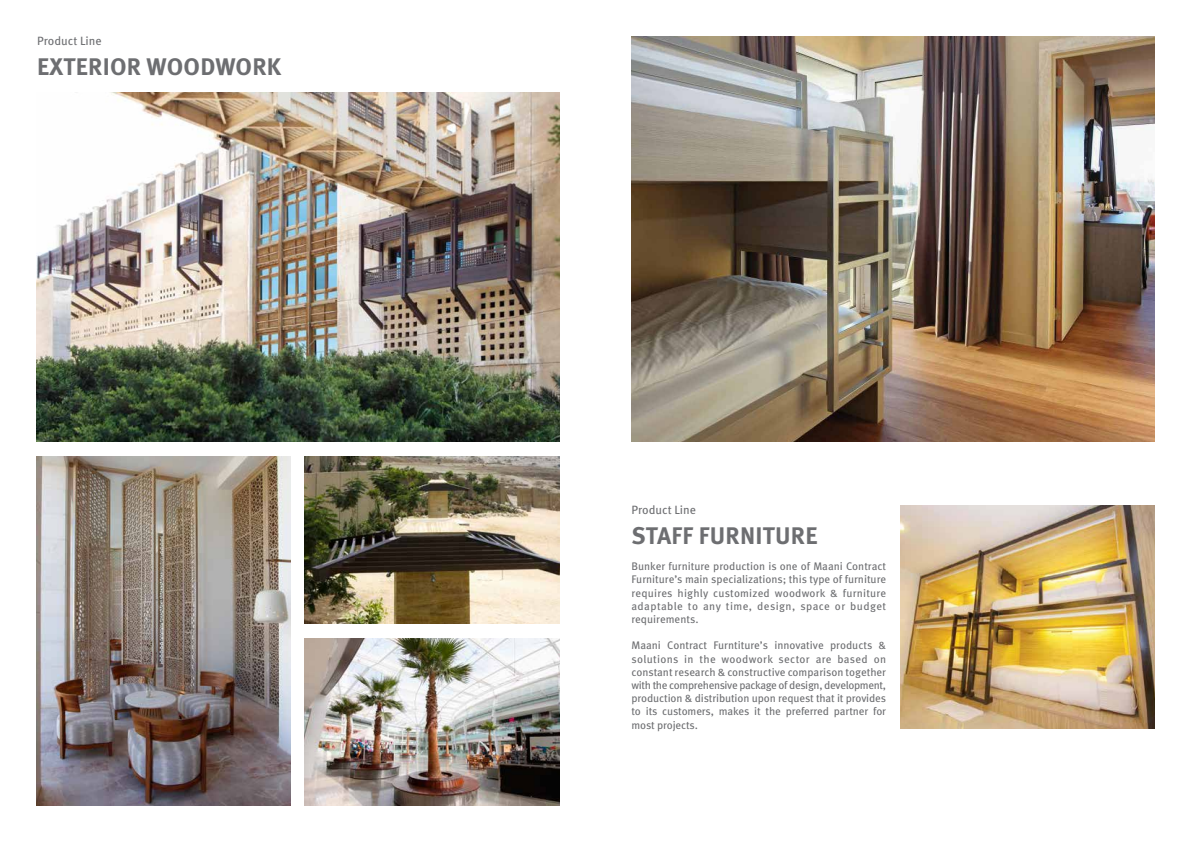
<style>
.page{position:relative;width:1191px;height:842px;background:#fff}
.page>*{position:absolute;margin:0;border:0;box-sizing:border-box;transform-origin:0 0}
.t1{font:700 24px "Meta OT";letter-spacing:.01em;color:#6d6e71}
.t2{font:12px "Meta OT";color:#6d6e71}
.t3{font:11px/13.2px "Meta OT";letter-spacing:-.005em;color:#6d6e71;text-align:justify}
</style>
<div class="page">
<img style="left:36px;top:92px;width:523px;height:350px">
<img style="left:36px;top:456px;width:255px;height:350px">
<img style="left:305px;top:638px;width:254px;height:168px">
<img style="left:305px;top:456px;width:254px;height:168px">
<img style="left:631px;top:36px;width:524px;height:406px">
<img style="left:900px;top:505px;width:255px;height:224px">
<p class="t2" style="left:37px;top:33px;width:66px">Product Line</p>
<h1 class="t1" style="left:37px;top:51px;width:245px">EXTERIOR WOODWORK</h1>
<p class="t2" style="left:631px;top:503px;width:66px">Product Line</p>
<h1 class="t1" style="left:631px;top:520px;width:187px">STAFF FURNITURE</h1>
<p class="t3" style="left:631px;top:560px;width:256px">Bunker furniture production is one of Maani Contract Furniture’s main specializations; this type of furniture requires highly customized woodwork &amp; furniture adaptable to any time, design, space or budget requirements.</p>
<p class="t3" style="left:631px;top:639px;width:256px">Maani Contract Furntiture’s innovative products &amp; solutions in the woodwork sector are based on constant research &amp; constructive comparison together with the comprehensive package of design, development, production &amp; distribution upon request that it provides to its customers, makes it the preferred partner for most projects.</p>
</div>
